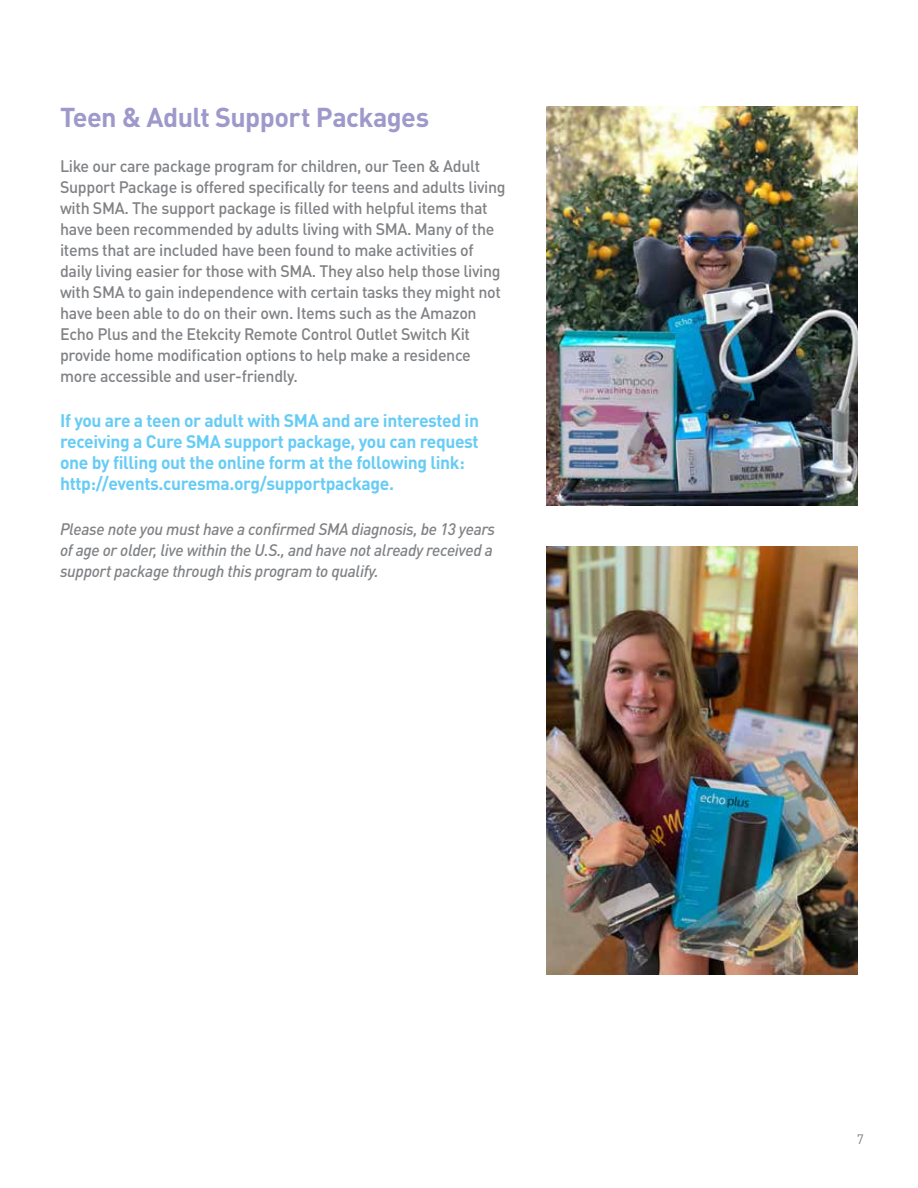
<style>
.page{position:relative;width:918px;height:1188px;background:#fff}
.page>*{position:absolute;margin:0;border:0;box-sizing:border-box;transform-origin:0 0}
.t1{font:700 27px "DINOT";letter-spacing:-.02em;color:#9f99cb}
.t2{font:700 18px/21px "DINOT";letter-spacing:-.02em;color:#67ccf5}
.t3{font:500 16.5px/21px "DINOT";letter-spacing:-.02em;color:#808285}
.t4{font:italic 500 16.5px/21px "DINOT";letter-spacing:-.02em;color:#808285}
.t5{font:13.5px "DINOT";color:#808285}
</style>
<div class="page">
<img style="left:546px;top:106px;width:312px;height:400px">
<img style="left:546px;top:546px;width:312px;height:428px">
<h1 class="t1" style="left:60px;top:99px;width:371px">Teen &amp; Adult Support Packages</h1>
<p class="t3" style="left:60px;top:155px;width:447px">Like our care package program for children, our Teen &amp; Adult Support Package is offered specifically for teens and adults living with SMA. The support package is filled with helpful items that have been recommended by adults living with SMA. Many of the items that are included have been found to make activities of daily living easier for those with SMA. They also help those living with SMA to gain independence with certain tasks they might not have been able to do on their own. Items such as the Amazon Echo Plus and the Etekcity Remote Control Outlet Switch Kit provide home modification options to help make a residence more accessible and user-friendly.</p>
<p class="t2" style="left:60px;top:409px;width:420px">If you are a teen or adult with SMA and are interested in receiving a Cure SMA support package, you can request one by filling out the online form at the following link: http://events.curesma.org/supportpackage.</p>
<p class="t4" style="left:60px;top:518px;width:437px">Please note you must have a confirmed SMA diagnosis, be 13 years of age or older, live within the U.S., and have not already received a support package through this program to qualify.</p>
<p class="t5" style="left:857px;top:1131px;width:9px">7</p>
</div>
